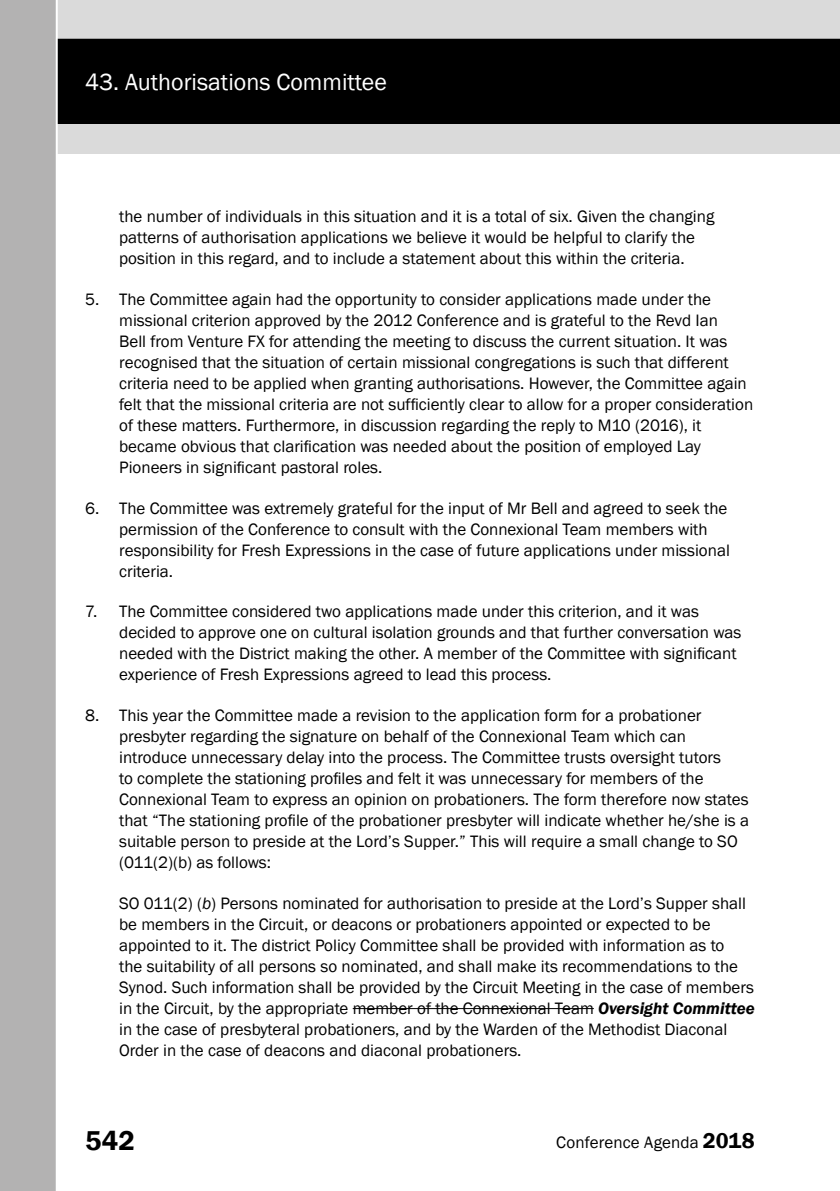
<style>
.page{position:relative;width:840px;height:1191px;background:#fff}
.page>*{position:absolute;margin:0;border:0;box-sizing:border-box;transform-origin:0 0}
.t1{font:600 28px "Franklin Gothic";color:#000}
.t2{font:24px "Franklin Gothic";color:#fff}
.t3{font:17px/21px "Franklin Gothic";color:#000}
.s1{font-style:italic}
.s2{font-weight:600;font-style:italic}
.s3{font-weight:600;font-size:22px}
</style>
<div class="page">
<div style="left:0;top:0;width:839px;height:154px;background:#dadada"></div>
<div style="left:58px;top:39px;width:781px;height:85px;background:#000"></div>
<div style="left:0;top:0;width:58px;height:1191px;background:#b3b2b2"></div>
<hr style="left:352px;top:1008px;width:241px;height:1px;background:#000">
<h2 class="t2" style="left:85px;top:67px;width:303px">43. Authorisations Committee</h2>
<p class="t3" style="left:119px;top:206px;width:596px">the number of individuals in this situation and it is a total of six. Given the changing patterns of authorisation applications we believe it would be helpful to clarify the position in this regard, and to include a statement about this within the criteria.</p>
<p class="t3" style="left:119px;top:289px;width:635px;text-indent:-34px">5. The Committee again had the opportunity to consider applications made under the missional criterion approved by the 2012 Conference and is grateful to the Revd Ian<br>Bell from Venture FX for attending the meeting to discuss the current situation. It was recognised that the situation of certain missional congregations is such that different criteria need to be applied when granting authorisations. However, the Committee again felt that the missional criteria are not sufficiently clear to allow for a proper consideration of these matters. Furthermore, in discussion regarding the reply to M10 (2016), it became obvious that clarification was needed about the position of employed Lay Pioneers in significant pastoral roles.</p>
<p class="t3" style="left:119px;top:498px;width:612px;text-indent:-34px">6. The Committee was extremely grateful for the input of Mr Bell and agreed to seek the permission of the Conference to consult with the Connexional Team members with responsibility for Fresh Expressions in the case of future applications under missional criteria.</p>
<p class="t3" style="left:119px;top:601px;width:623px;text-indent:-34px">7. The Committee considered two applications made under this criterion, and it was decided to approve one on cultural isolation grounds and that further conversation was needed with the District making the other. A member of the Committee with significant experience of Fresh Expressions agreed to lead this process.</p>
<p class="t3" style="left:119px;top:705px;width:631px;text-indent:-34px">8. This year the Committee made a revision to the application form for a probationer presbyter regarding the signature on behalf of the Connexional Team which can introduce unnecessary delay into the process. The Committee trusts oversight tutors<br>to complete the stationing profiles and felt it was unnecessary for members of the Connexional Team to express an opinion on probationers. The form therefore now states that “The stationing profile of the probationer presbyter will indicate whether he/she is a suitable person to preside at the Lord’s Supper.” This will require a small change to SO (011(2)(b) as follows:</p>
<p class="t3" style="left:119px;top:893px;width:636px">SO 011(2) (<span class="s1">b</span>) Persons nominated for authorisation to preside at the Lord’s Supper shall be members in the Circuit, or deacons or probationers appointed or expected to be appointed to it. The district Policy Committee shall be provided with information as to<br>the suitability of all persons so nominated, and shall make its recommendations to the Synod. Such information shall be provided by the Circuit Meeting in the case of members in the Circuit, by the appropriate member of the Connexional Team <span class="s2">Oversight Committee </span>in the case of presbyteral probationers, and by the Warden of the Methodist Diaconal Order in the case of deacons and diaconal probationers.</p>
<h1 class="t1" style="left:85px;top:1123px;width:51px">542</h1>
<p class="t3" style="left:556px;top:1131px;width:200px">Conference Agenda <span class="s3">2018</span></p>
</div>
